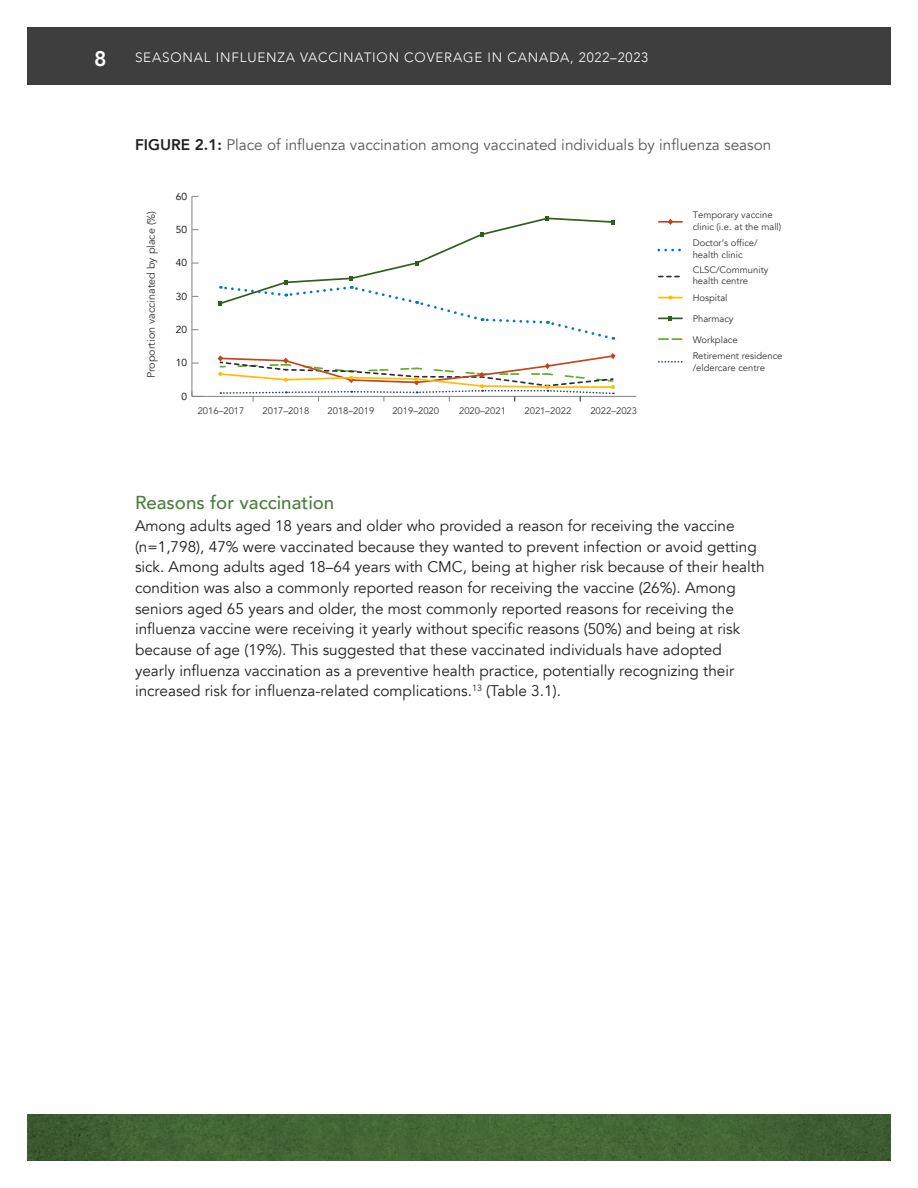
<style>
.page{position:relative;width:918px;height:1188px;background:#fff}
.page>*{position:absolute;margin:0;border:0;box-sizing:border-box;transform-origin:0 0}
.t1{font:800 21px "Avenir";color:#fff}
.Heading_3{font:500 18.75px "Avenir";color:#49803b}
.BODY{font:15.3px/20.7px "Avenir";color:#231f20}
.Table_Title{font:15.3px "Avenir";color:#57585a}
.t2{font:300 13.5px "Avenir";letter-spacing:.06em;color:#fff}
.t3{font:10.8px "Avenir";color:#333}
.t4{font:10.2px "Avenir";color:#000}
.t5{font:9.45px/11.4px "Avenir";color:#333}
.s1{font-weight:800;color:#231f20}
</style>
<div class="page">
<svg style="left:27px;top:1115px;width:864px;height:46px;background:#426433"></svg>
<div style="left:27px;top:27px;width:113px;height:57px;background:#3e3e3f"></div>
<div style="left:135px;top:27px;width:756px;height:57px;background:#3e3e3f"></div>
<hr style="left:192px;top:196px;width:1px;height:200px;background:#808285">
<svg style="left:218px;top:216px;width:397px;height:124px"></svg>
<hr style="left:192px;top:396px;width:444px;height:1px;background:#808285">
<svg style="left:192px;top:391px;width:11px;height:5px"></svg>
<svg style="left:668px;top:219px;width:5px;height:6px"></svg>
<hr style="left:659px;top:221px;width:23px;height:2px;background:#c2471b">
<svg style="left:659px;top:249px;width:22px;height:2px"></svg>
<svg style="left:659px;top:276px;width:21px;height:1px"></svg>
<svg style="left:659px;top:361px;width:23px;height:2px"></svg>
<svg style="left:659px;top:316px;width:23px;height:4px"></svg>
<svg style="left:659px;top:338px;width:23px;height:2px"></svg>
<svg style="left:218px;top:353px;width:398px;height:49px"></svg>
<svg style="left:659px;top:296px;width:23px;height:4px"></svg>
<h1 class="t1" style="left:94px;top:42px;width:14px">8</h1>
<p class="t2" style="left:135px;top:50px;width:515px">SEASONAL INFLUENZA VACCINATION COVERAGE IN CANADA, 2022–2023</p>
<p class="Table_Title" style="left:135px;top:136px;width:638px"><span class="s1">FIGURE 2.1:</span> Place of influenza vaccination among vaccinated individuals by influenza season</p>
<p class="t3" style="left:145px;top:378px;width:169px;rotate:-90deg">Proportion vaccinated by place (%)</p>
<p class="t4" style="left:176px;top:190px;width:13px">60</p>
<p class="t4" style="left:176px;top:223px;width:13px">50</p>
<p class="t4" style="left:176px;top:257px;width:13px">40</p>
<p class="t4" style="left:176px;top:290px;width:13px">30</p>
<p class="t4" style="left:176px;top:323px;width:13px">20</p>
<p class="t4" style="left:176px;top:357px;width:13px">10</p>
<p class="t4" style="left:181px;top:390px;width:7px">0</p>
<p class="t5" style="left:198px;top:405px;width:48px">2016–2017</p>
<p class="t5" style="left:263px;top:405px;width:48px">2017–2018</p>
<p class="t5" style="left:328px;top:405px;width:48px">2018–2019</p>
<p class="t5" style="left:392px;top:405px;width:48px">2019–2020</p>
<p class="t5" style="left:459px;top:405px;width:48px">2020–2021</p>
<p class="t5" style="left:525px;top:405px;width:48px">2021–2022</p>
<p class="t5" style="left:590px;top:405px;width:48px">2022–2023</p>
<p class="t5" style="left:693px;top:209px;width:90px">Temporary vaccine clinic (i.e. at the mall)</p>
<p class="t5" style="left:693px;top:237px;width:67px">Doctor’s office/ health clinic</p>
<p class="t5" style="left:693px;top:264px;width:77px">CLSC/Community health centre</p>
<p class="t5" style="left:693px;top:288px;width:47px;line-height:20.7px">Hospital<br>Pharmacy<br>Workplace</p>
<p class="t5" style="left:693px;top:351px;width:91px">Retirement residence /eldercare centre</p>
<h3 class="Heading_3" style="left:135px;top:486px;width:201px">Reasons for vaccination</h3>
<p class="BODY" style="left:135px;top:516px;width:631px">Among adults aged 18 years and older who provided a reason for receiving the vaccine (n=1,798), 47% were vaccinated because they wanted to prevent infection or avoid getting sick. Among adults aged 18–64 years with CMC, being at higher risk because of their health condition was also a commonly reported reason for receiving the vaccine (26%). Among seniors aged 65 years and older, the most commonly reported reasons for receiving the influenza vaccine were receiving it yearly without specific reasons (50%) and being at risk because of age (19%). This suggested that these vaccinated individuals have adopted yearly influenza vaccination as a preventive health practice, potentially recognizing their increased risk for influenza-related complications.<sup>13</sup> (Table 3.1).</p>
</div>
